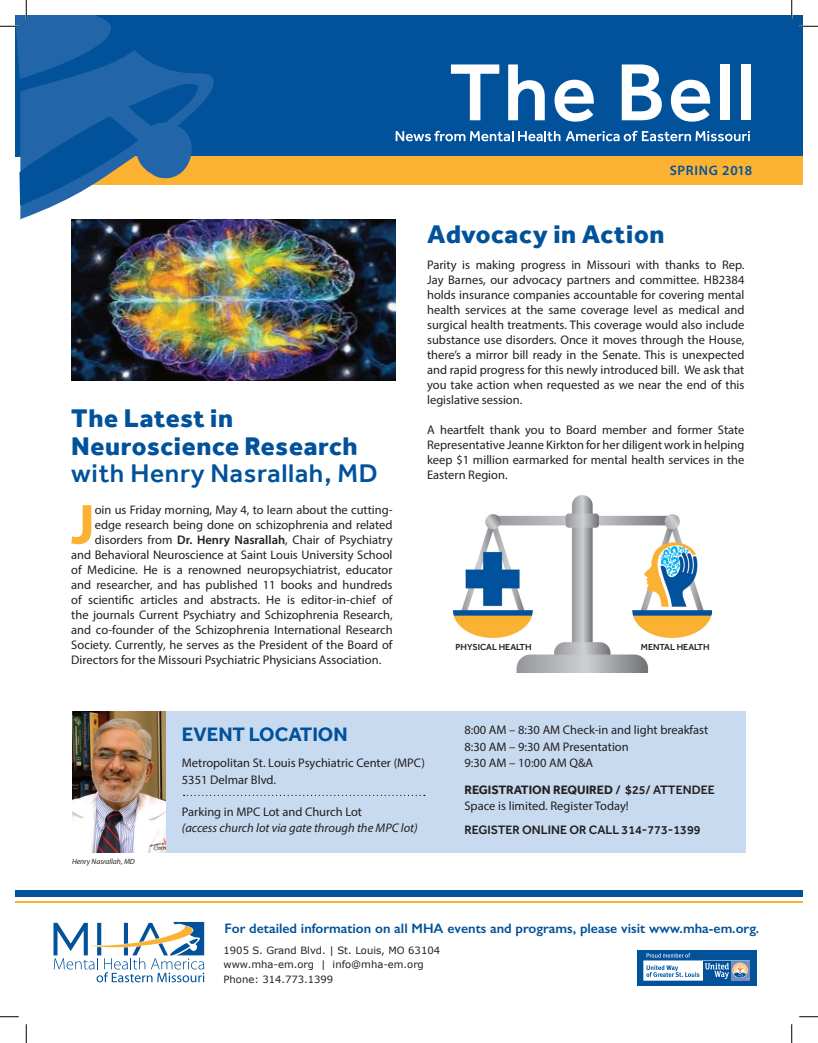
<style>
.page{position:relative;width:818px;height:1043px;background:#fff}
.page>*{position:absolute;margin:0;border:0;box-sizing:border-box;transform-origin:0 0}
.t1{font:700 57px "Myriad Pro";color:#fbb131}
.t2{font:800 26.25px/27.5px "Effra Corp";letter-spacing:.025em;color:#01529b}
.t3{font:500 26.25px "Effra Corp";letter-spacing:.025em;color:#01529b}
.t4{font:700 20px "Effra Corp";color:#01529b}
.t5{font:600 13.75px "Gill Sans";color:#01529b}
.t6{font:600 13.75px "Myriad Pro";letter-spacing:.05em;color:#01529b}
.t7{font:12.5px/15px "Myriad Pro";color:#231f20}
.t8{font:italic 12.5px "Myriad Pro";color:#231f20}
.t9{font:700 12.5px "Effra Corp";color:#231f20}
.t10{font:500 12.5px "Effra Corp";color:#231f20}
.t11{font:10px/13.8px "Verdana";color:#231f20}
.t12{font:500 9px "Effra Corp";color:#231f20}
.t13{font:italic 7.62px "Myriad Pro";color:#231f20}
.s1{font-weight:600}
.s2{font-weight:500}
</style>
<div class="page">
<div style="left:72px;top:711px;width:673px;height:141px;background:#c8daf0"></div>
<div style="left:15px;top:15px;width:787px;height:141px;background:#01529b"></div>
<div style="left:25px;top:156px;width:777px;height:28px;background:#fbb131"></div>
<svg style="left:451px;top:64px;width:48px;height:56px"></svg>
<svg style="left:508px;top:64px;width:36px;height:56px"></svg>
<svg style="left:554px;top:80px;width:39px;height:42px"></svg>
<svg style="left:621px;top:64px;width:40px;height:56px"></svg>
<svg style="left:670px;top:80px;width:40px;height:42px"></svg>
<div style="left:719px;top:64px;width:10px;height:56px;background:#fff"></div>
<div style="left:741px;top:64px;width:10px;height:56px;background:#fff"></div>
<svg style="left:395px;top:131px;width:354px;height:10px"></svg>
<div style="left:15px;top:890px;width:787px;height:7px;background:#01529b"></div>
<svg style="left:53px;top:922px;width:151px;height:60px"></svg>
<hr style="left:15px;top:900px;width:787px;height:2px;background:#fbb131">
<div style="left:637px;top:950px;width:119px;height:35px;background:#01529b"></div>
<div style="left:643px;top:960px;width:106px;height:20px;background:#fff"></div>
<div style="left:730px;top:960px;width:19px;height:20px;background:#768ec1"></div>
<div style="left:703px;top:960px;width:27px;height:20px;background:#01529b"></div>
<svg style="left:646px;top:963px;width:102px;height:16px"></svg>
<svg style="left:646px;top:953px;width:44px;height:4px"></svg>
<img style="left:71px;top:220px;width:324px;height:160px">
<img style="left:72px;top:711px;width:94px;height:141px">
<svg style="left:183px;top:794px;width:242px;height:2px"></svg>
<img style="left:453px;top:495px;width:258px;height:177px">
<svg style="left:799px;top:25px;width:19px;height:2px"></svg>
<svg style="left:0;top:1016px;width:19px;height:1px"></svg>
<svg style="left:799px;top:1016px;width:19px;height:1px"></svg>
<svg style="left:0;top:0;width:215px;height:220px"></svg>
<svg style="left:25px;top:1024px;width:2px;height:18px"></svg>
<svg style="left:790px;top:0;width:2px;height:19px"></svg>
<svg style="left:791px;top:1024px;width:1px;height:18px"></svg>
<h2 class="t2" style="left:71px;top:404px;width:288px">The Latest in<br>Neuroscience Research</h2>
<h2 class="t3" style="left:71px;top:458px;width:308px">with Henry Nasrallah, MD</h2>
<h1 class="t1" style="left:71px;top:487px;width:25px">J</h1>
<p class="t7" style="left:95px;top:501px;width:299px">oin us Friday morning, May 4, to learn about the cutting-</p>
<p class="t7" style="left:95px;top:516px;width:299px">edge research being done on schizophrenia and related</p>
<p class="t7" style="left:95px;top:531px;width:299px">disorders from <span class="s1">Dr. Henry Nasrallah</span>, Chair of Psychiatry</p>
<p class="t7" style="left:71px;top:546px;width:323px">and Behavioral Neuroscience at Saint Louis University School</p>
<p class="t7" style="left:71px;top:561px;width:323px">of Medicine. He is a renowned neuropsychiatrist, educator</p>
<p class="t7" style="left:71px;top:576px;width:323px">and researcher, and has published 11 books and hundreds</p>
<p class="t7" style="left:71px;top:591px;width:323px">of scientific articles and abstracts. He is editor-in-chief of</p>
<p class="t7" style="left:71px;top:606px;width:323px">the journals Current Psychiatry and Schizophrenia Research,</p>
<p class="t7" style="left:71px;top:621px;width:323px">and co-founder of the Schizophrenia International Research</p>
<p class="t7" style="left:71px;top:636px;width:323px">Society. Currently, he serves as the President of the Board of</p>
<p class="t7" style="left:71px;top:651px;width:311px">Directors for the Missouri Psychiatric Physicians Association.</p>
<p class="t6" style="left:669px;top:162px;width:84px">SPRING 2018</p>
<h2 class="t2" style="left:427px;top:220px;width:239px">Advocacy in Action</h2>
<p class="t7" style="left:427px;top:257px;width:319px;text-align:justify">Parity is making progress in Missouri with thanks to Rep.<br>Jay Barnes, our advocacy partners and committee. HB2384 holds insurance companies accountable for covering mental health services at the same coverage level as medical and surgical health treatments. This coverage would also include substance use disorders. Once it moves through the House, there’s a mirror bill ready in the Senate. This is unexpected and rapid progress for this newly introduced bill. We ask that you take action when requested as we near the end of this legislative session.</p>
<p class="t7" style="left:427px;top:422px;width:319px;text-align:justify">A heartfelt thank you to Board member and former State Representative Jeanne Kirkton for her diligent work in helping keep $1 million earmarked for mental health services in the Eastern Region.</p>
<p class="t12" style="left:455px;top:641px;width:78px">PHYSICAL HEALTH</p>
<p class="t12" style="left:641px;top:641px;width:70px">MENTAL HEALTH</p>
<p class="t13" style="left:72px;top:856px;width:64px">Henry Nasrallah, MD</p>
<h3 class="t4" style="left:182px;top:722px;width:167px">EVENT LOCATION</h3>
<p class="t7" style="left:182px;top:754px;width:244px;line-height:16.2px">Metropolitan St. Louis Psychiatric Center (MPC)<br>5351 Delmar Blvd.</p>
<p class="t7" style="left:182px;top:804px;width:182px">Parking in MPC Lot and Church Lot</p>
<p class="t8" style="left:182px;top:820px;width:237px">(access church lot via gate through the MPC lot)</p>
<p class="t7" style="left:464px;top:722px;width:245px;line-height:16.2px">8:00 AM – 8:30 AM Check-in and light breakfast<br>8:30 AM – 9:30 AM Presentation<br>9:30 AM – 10:00 AM Q&amp;A</p>
<p class="t9" style="left:464px;top:782px;width:252px">REGISTRATION REQUIRED <span class="s2">/ $25/ ATTENDEE</span></p>
<p class="t7" style="left:464px;top:798px;width:166px">Space is limited. Register Today!</p>
<p class="t10" style="left:464px;top:822px;width:238px">REGISTER ONLINE OR CALL 314-773-1399</p>
<p class="t5" style="left:224px;top:919px;width:536px">For detailed information on all MHA events and programs, please visit www.mha-em.org.</p>
<p class="t11" style="left:223px;top:943px;width:218px">1905 S. Grand Blvd. | St. Louis, MO 63104 www.mha-em.org | info@mha-em.org</p>
<p class="t11" style="left:223px;top:972px;width:111px">Phone: 314.773.1399</p>
</div>
